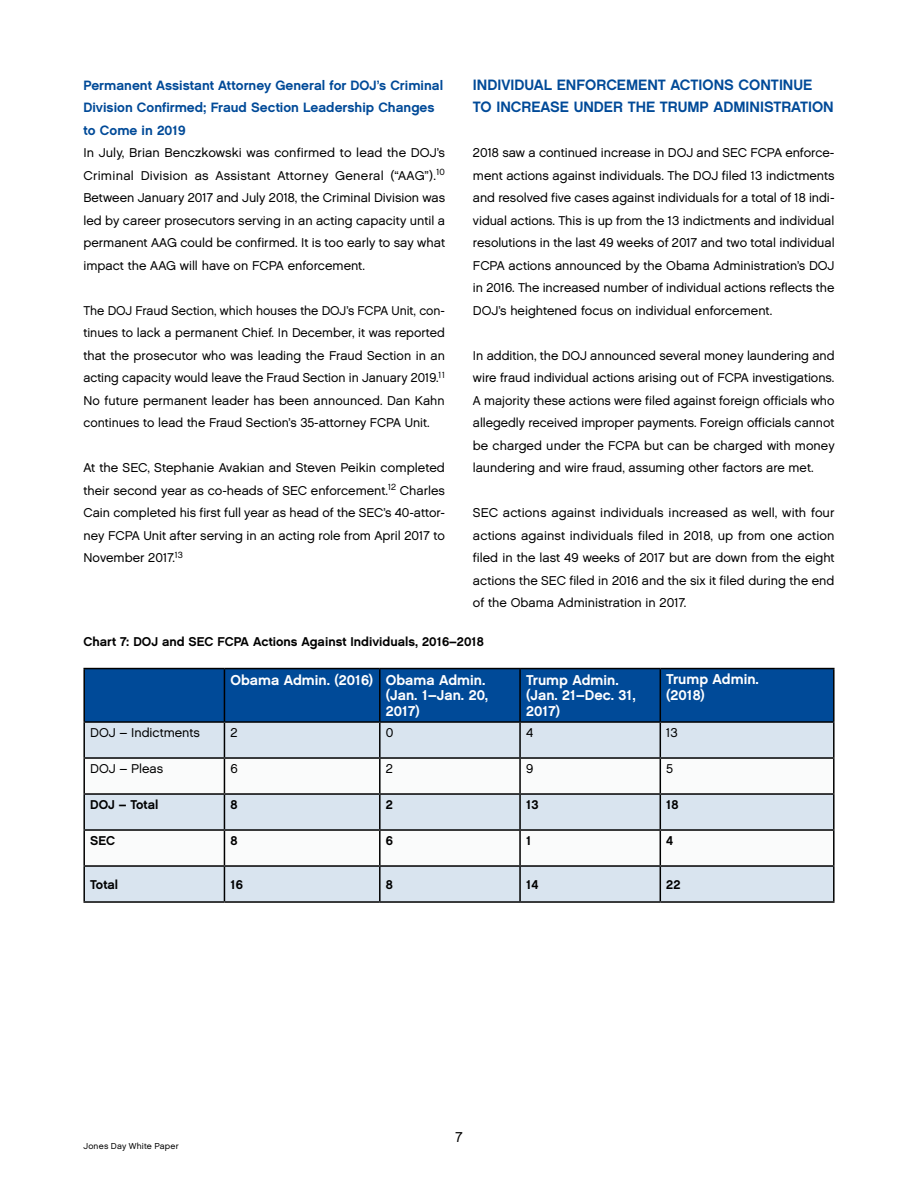
<style>
.page{position:relative;width:918px;height:1188px;background:#fff}
.page>*{position:absolute;margin:0;border:0;box-sizing:border-box;transform-origin:0 0}
.t1{font:15px/22.5px "Chalet New York Nineteen Sixty";color:#004a98}
.t2{font:14.25px/15.8px "Chalet New York Nineteen Sixty";color:#fff}
.t3{font:14.25px "Chalet London Nineteen Sixty";color:#000}
.t4{font:13.5px/22.5px "Chalet New York Nineteen Sixty";color:#004a98}
.t5{font:12.75px/22.5px "Chalet London Nineteen Sixty";color:#000;text-align:justify}
.t6{font:12.75px "Chalet New York Nineteen Sixty";color:#000}
.t7{font:8.7px "Chalet London Nineteen Sixty";letter-spacing:.02em;color:#000}
</style>
<div class="page">
<div style="left:85px;top:669px;width:748px;height:52px;background:#004a98"></div>
<div style="left:85px;top:723px;width:748px;height:178px;background:#d9e4ef"></div>
<svg style="left:85px;top:759px;width:748px;height:106px"></svg>
<hr style="left:83px;top:668px;width:141px;height:1px;background:#000">
<hr style="left:83px;top:669px;width:2px;height:52px;background:#000">
<hr style="left:224px;top:668px;width:156px;height:1px;background:#000">
<hr style="left:224px;top:669px;width:1px;height:52px;background:#000">
<hr style="left:380px;top:668px;width:140px;height:1px;background:#000">
<hr style="left:379px;top:669px;width:2px;height:52px;background:#000">
<hr style="left:520px;top:668px;width:140px;height:1px;background:#000">
<hr style="left:519px;top:669px;width:2px;height:52px;background:#000">
<hr style="left:660px;top:668px;width:175px;height:1px;background:#000">
<hr style="left:660px;top:669px;width:1px;height:52px;background:#000">
<hr style="left:833px;top:669px;width:2px;height:52px;background:#000">
<hr style="left:83px;top:721px;width:141px;height:2px;background:#000">
<hr style="left:83px;top:723px;width:2px;height:34px;background:#000">
<hr style="left:224px;top:721px;width:156px;height:2px;background:#000">
<hr style="left:224px;top:723px;width:1px;height:34px;background:#000">
<hr style="left:380px;top:721px;width:140px;height:2px;background:#000">
<hr style="left:379px;top:723px;width:2px;height:34px;background:#000">
<hr style="left:520px;top:721px;width:140px;height:2px;background:#000">
<hr style="left:519px;top:723px;width:2px;height:34px;background:#000">
<hr style="left:660px;top:721px;width:175px;height:2px;background:#000">
<hr style="left:660px;top:723px;width:1px;height:34px;background:#000">
<hr style="left:833px;top:723px;width:2px;height:34px;background:#000">
<hr style="left:83px;top:757px;width:141px;height:2px;background:#000">
<hr style="left:83px;top:759px;width:2px;height:34px;background:#000">
<hr style="left:224px;top:757px;width:156px;height:2px;background:#000">
<hr style="left:224px;top:759px;width:1px;height:34px;background:#000">
<hr style="left:380px;top:757px;width:140px;height:2px;background:#000">
<hr style="left:379px;top:759px;width:2px;height:34px;background:#000">
<hr style="left:520px;top:757px;width:140px;height:2px;background:#000">
<hr style="left:519px;top:759px;width:2px;height:34px;background:#000">
<hr style="left:660px;top:757px;width:175px;height:2px;background:#000">
<hr style="left:660px;top:759px;width:1px;height:34px;background:#000">
<hr style="left:833px;top:759px;width:2px;height:34px;background:#000">
<hr style="left:83px;top:793px;width:141px;height:2px;background:#000">
<hr style="left:83px;top:795px;width:2px;height:34px;background:#000">
<hr style="left:224px;top:793px;width:156px;height:2px;background:#000">
<hr style="left:224px;top:795px;width:1px;height:34px;background:#000">
<hr style="left:380px;top:793px;width:140px;height:2px;background:#000">
<hr style="left:379px;top:795px;width:2px;height:34px;background:#000">
<hr style="left:520px;top:793px;width:140px;height:2px;background:#000">
<hr style="left:519px;top:795px;width:2px;height:34px;background:#000">
<hr style="left:660px;top:793px;width:175px;height:2px;background:#000">
<hr style="left:660px;top:795px;width:1px;height:34px;background:#000">
<hr style="left:833px;top:795px;width:2px;height:34px;background:#000">
<hr style="left:83px;top:829px;width:141px;height:2px;background:#000">
<hr style="left:83px;top:831px;width:2px;height:34px;background:#000">
<hr style="left:224px;top:829px;width:156px;height:2px;background:#000">
<hr style="left:224px;top:831px;width:1px;height:34px;background:#000">
<hr style="left:380px;top:829px;width:140px;height:2px;background:#000">
<hr style="left:379px;top:831px;width:2px;height:34px;background:#000">
<hr style="left:520px;top:829px;width:140px;height:2px;background:#000">
<hr style="left:519px;top:831px;width:2px;height:34px;background:#000">
<hr style="left:660px;top:829px;width:175px;height:2px;background:#000">
<hr style="left:660px;top:831px;width:1px;height:34px;background:#000">
<hr style="left:833px;top:831px;width:2px;height:34px;background:#000">
<hr style="left:83px;top:865px;width:141px;height:2px;background:#000">
<hr style="left:83px;top:867px;width:2px;height:34px;background:#000">
<hr style="left:224px;top:865px;width:156px;height:2px;background:#000">
<hr style="left:224px;top:867px;width:1px;height:34px;background:#000">
<hr style="left:380px;top:865px;width:140px;height:2px;background:#000">
<hr style="left:379px;top:867px;width:2px;height:34px;background:#000">
<hr style="left:520px;top:865px;width:140px;height:2px;background:#000">
<hr style="left:519px;top:867px;width:2px;height:34px;background:#000">
<hr style="left:660px;top:865px;width:175px;height:2px;background:#000">
<hr style="left:660px;top:867px;width:1px;height:34px;background:#000">
<hr style="left:833px;top:867px;width:2px;height:34px;background:#000">
<hr style="left:83px;top:901px;width:141px;height:2px;background:#000">
<hr style="left:224px;top:901px;width:156px;height:2px;background:#000">
<hr style="left:380px;top:901px;width:140px;height:2px;background:#000">
<hr style="left:520px;top:901px;width:140px;height:2px;background:#000">
<hr style="left:660px;top:901px;width:175px;height:2px;background:#000">
<p class="t1" style="left:473px;top:73px;width:362px">INDIVIDUAL ENFORCEMENT ACTIONS CONTINUE<br>TO INCREASE UNDER THE TRUMP ADMINISTRATION</p>
<p class="t5" style="left:473px;top:141px;width:363px">2018 saw a continued increase in DOJ and SEC FCPA enforce&shy;ment actions against individuals. The DOJ filed 13 indictments and resolved five cases against individuals for a total of 18 indi&shy;vidual actions. This is up from the 13 indictments and individual resolutions in the last 49 weeks of 2017 and two total individual FCPA actions announced by the Obama Administration’s DOJ in 2016. The increased number of individual actions reflects the DOJ’s heightened focus on individual enforcement.</p>
<p class="t5" style="left:473px;top:344px;width:363px">In addition, the DOJ announced several money laundering and wire fraud individual actions arising out of FCPA investigations.<br>A majority these actions were filed against foreign officials who allegedly received improper payments. Foreign officials cannot be charged under the FCPA but can be charged with money laundering and wire fraud, assuming other factors are met.</p>
<p class="t5" style="left:473px;top:501px;width:363px">SEC actions against individuals increased as well, with four actions against individuals filed in 2018, up from one action filed in the last 49 weeks of 2017 but are down from the eight actions the SEC filed in 2016 and the six it filed during the end of the Obama Administration in 2017.</p>
<p class="t6" style="left:83px;top:634px;width:402px">Chart 7: DOJ and SEC FCPA Actions Against Individuals, 2016–2018</p>
<p class="t2" style="left:386px;top:672px;width:104px;text-indent:-155px">Obama Admin. (2016) Obama Admin. (Jan. 1–Jan. 20,<br>2017)</p>
<p class="t2" style="left:526px;top:672px;width:111px">Trump Admin. (Jan. 21–Dec. 31,<br>2017)</p>
<p class="t2" style="left:666px;top:672px;width:94px">Trump Admin. (2018)</p>
<p class="t5" style="left:90px;top:721px;width:111px">DOJ – Indictments</p>
<p class="t5" style="left:230px;top:721px;width:9px">2</p>
<p class="t5" style="left:386px;top:721px;width:9px">0</p>
<p class="t5" style="left:526px;top:721px;width:9px">4</p>
<p class="t5" style="left:666px;top:721px;width:13px">13</p>
<p class="t5" style="left:90px;top:757px;width:75px">DOJ – Pleas</p>
<p class="t5" style="left:230px;top:757px;width:9px">6</p>
<p class="t5" style="left:386px;top:757px;width:9px">2</p>
<p class="t5" style="left:526px;top:757px;width:9px">9</p>
<p class="t5" style="left:666px;top:757px;width:8px">5</p>
<p class="t6" style="left:90px;top:797px;width:70px">DOJ – Total</p>
<p class="t6" style="left:230px;top:797px;width:9px">8</p>
<p class="t6" style="left:386px;top:797px;width:9px">2</p>
<p class="t6" style="left:526px;top:797px;width:14px">13</p>
<p class="t6" style="left:666px;top:797px;width:14px">18</p>
<p class="t6" style="left:90px;top:833px;width:26px">SEC</p>
<p class="t6" style="left:230px;top:833px;width:9px">8</p>
<p class="t6" style="left:386px;top:833px;width:9px">6</p>
<p class="t6" style="left:526px;top:833px;width:7px">1</p>
<p class="t6" style="left:666px;top:833px;width:9px">4</p>
<p class="t6" style="left:90px;top:876px;width:29px">Total</p>
<p class="t6" style="left:230px;top:876px;width:14px">16</p>
<p class="t6" style="left:386px;top:876px;width:9px">8</p>
<p class="t6" style="left:526px;top:876px;width:14px">14</p>
<p class="t6" style="left:666px;top:876px;width:16px">22</p>
<p class="t4" style="left:83px;top:74px;width:361px">Permanent Assistant Attorney General for DOJ’s Criminal<br>Division Confirmed; Fraud Section Leadership Changes to Come in 2019</p>
<p class="t5" style="left:83px;top:141px;width:363px">In July, Brian Benczkowski was confirmed to lead the DOJ’s Criminal Division as Assistant Attorney General (“AAG”).<sup>10<br></sup>Between January 2017 and July 2018, the Criminal Division was led by career prosecutors serving in an acting capacity until a permanent AAG could be confirmed. It is too early to say what impact the AAG will have on FCPA enforcement.</p>
<p class="t5" style="left:83px;top:299px;width:363px">The DOJ Fraud Section, which houses the DOJ’s FCPA Unit, con&shy;tinues to lack a permanent Chief. In December, it was reported that the prosecutor who was leading the Fraud Section in an acting capacity would leave the Fraud Section in January 2019.<sup>11<br></sup>No future permanent leader has been announced. Dan Kahn continues to lead the Fraud Section’s 35-attorney FCPA Unit.</p>
<p class="t5" style="left:83px;top:456px;width:363px">At the SEC, Stephanie Avakian and Steven Peikin completed their second year as co-heads of SEC enforcement.<sup>12</sup> Charles Cain completed his first full year as head of the SEC’s 40-attor&shy;ney FCPA Unit after serving in an acting role from April 2017 to November 2017.<sup>13</sup></p>
<p class="t7" style="left:83px;top:1141px;width:97px">Jones Day White Paper</p>
<p class="t3" style="left:455px;top:1129px;width:9px">7</p>
</div>
